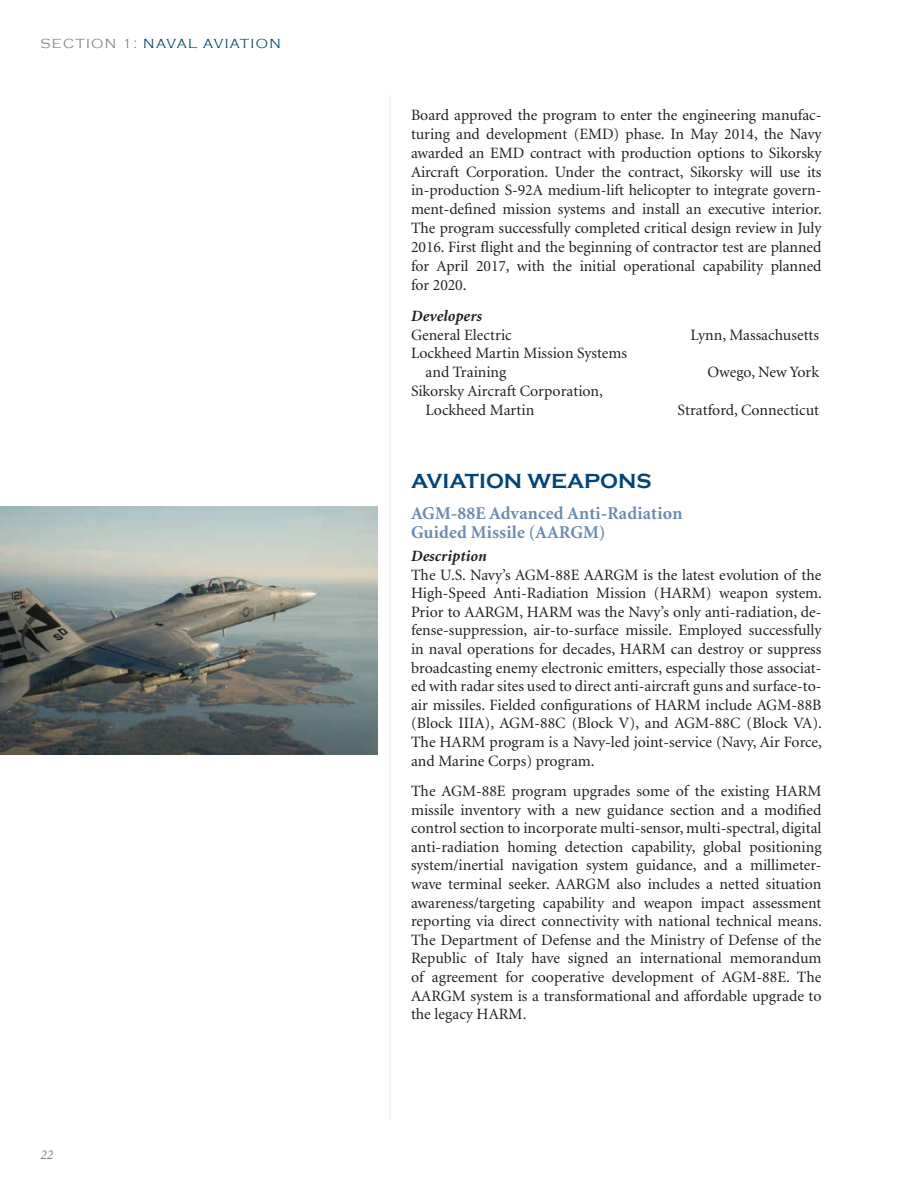
<style>
.page{position:relative;width:918px;height:1188px;background:#fff}
.page>*{position:absolute;margin:0;border:0;box-sizing:border-box;transform-origin:0 0}
.Head{font:700 21px "Copperplate Gothic";color:#00447c}
.Head_SUB_SUB{font:700 18px/18.9px "Minion";letter-spacing:.01em;color:#6b89b3}
.Body{font:15.75px/18.6px "Minion";color:#231f20;text-align:justify}
.Body_END{font:15.75px/18.9px "Minion";color:#231f20}
.Body_Italics_Bold{font:italic 700 15.75px "Minion";letter-spacing:.005em;color:#231f20}
.t1{font:300 13.5px "Copperplate Gothic";letter-spacing:.1em;color:#00447c}
.t2{font:italic 13.5px "Minion Pro";color:#807f83}
.s1{color:#807f83}
</style>
<div class="page">
<hr style="left:389px;top:94px;width:1px;height:1026px;background:#faeacb">
<img style="left:0;top:507px;width:378px;height:247px">
<p class="t1" style="left:40px;top:37px;width:242px"><span class="s1">SECTION 1:</span> NAVAL AVIATION</p>
<p class="t2" style="left:40px;top:1146px;width:14px">22</p>
<p class="Body" style="left:411px;top:106px;width:412px">Board approved the program to enter the engineering manufac&shy;turing and development (EMD) phase. In May 2014, the Navy awarded an EMD contract with production options to Sikorsky Aircraft Corporation. Under the contract, Sikorsky will use its in-production S-92A medium-lift helicopter to integrate govern&shy;ment-defined mission systems and install an executive interior.<br>The program successfully completed critical design review in July 2016. First flight and the beginning of contractor test are planned for April 2017, with the initial operational capability planned for 2020.</p>
<p class="Body_Italics_Bold" style="left:411px;top:308px;width:72px">Developers</p>
<p class="Body_END" style="left:411px;top:326px;width:102px">General Electric</p>
<p class="Body_END" style="left:691px;top:326px;width:130px">Lynn, Massachusetts</p>
<p class="Body_END" style="left:426px;top:345px;width:203px;text-indent:-14px">Lockheed Martin Mission Systems and Training</p>
<p class="Body_END" style="left:708px;top:364px;width:113px">Owego, New York</p>
<p class="Body_END" style="left:426px;top:382px;width:179px;text-indent:-14px">Sikorsky Aircraft Corporation,<br>Lockheed Martin</p>
<p class="Body_END" style="left:678px;top:401px;width:143px">Stratford, Connecticut</p>
<p class="Head" style="left:411px;top:469px;width:242px">AVIATION WEAPONS</p>
<p class="Head_SUB_SUB" style="left:411px;top:504px;width:273px">AGM-88E Advanced Anti-Radiation<br>Guided Missile (AARGM)</p>
<p class="Body_Italics_Bold" style="left:411px;top:548px;width:77px">Description</p>
<p class="Body" style="left:411px;top:566px;width:412px">The U.S. Navy’s AGM-88E AARGM is the latest evolution of the High-Speed Anti-Radiation Mission (HARM) weapon system.<br>Prior to AARGM, HARM was the Navy’s only anti-radiation, de&shy;fense-suppression, air-to-surface missile. Employed successfully in naval operations for decades, HARM can destroy or suppress broadcasting enemy electronic emitters, especially those associat&shy;ed with radar sites used to direct anti-aircraft guns and surface-to&shy;air missiles. Fielded configurations of HARM include AGM-88B (Block IIIA), AGM-88C (Block V), and AGM-88C (Block VA).<br>The HARM program is a Navy-led joint-service (Navy, Air Force, and Marine Corps) program.</p>
<p class="Body" style="left:411px;top:782px;width:412px">The AGM-88E program upgrades some of the existing HARM missile inventory with a new guidance section and a modified control section to incorporate multi-sensor, multi-spectral, digital anti-radiation homing detection capability, global positioning system/inertial navigation system guidance, and a millimeter&shy;wave terminal seeker. AARGM also includes a netted situation awareness/targeting capability and weapon impact assessment reporting via direct connectivity with national technical means.<br>The Department of Defense and the Ministry of Defense of the Republic of Italy have signed an international memorandum of agreement for cooperative development of AGM-88E. The AARGM system is a transformational and affordable upgrade to the legacy HARM.</p>
</div>
